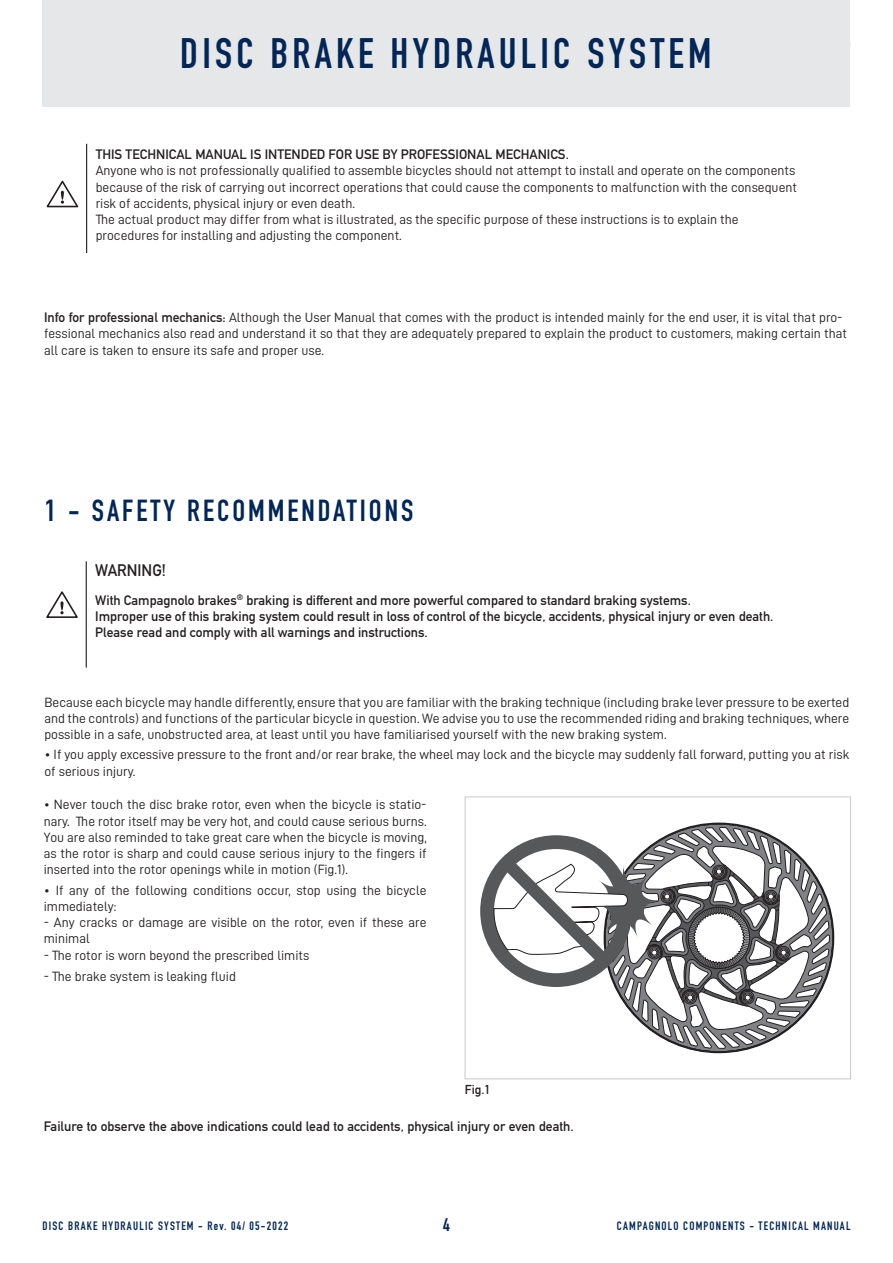
<style>
.page{position:relative;width:893px;height:1263px;background:#fff}
.page>*{position:absolute;margin:0;border:0;box-sizing:border-box;transform-origin:0 0}
.Normale{font:700 42px "DIN Condensed";letter-spacing:.1em;color:#022656}
.Normale-2{font:700 30px "DIN Condensed";letter-spacing:.1em;color:#022656}
.t1{font:700 18px "DIN Condensed";color:#022656}
.t2{font:700 16.5px "DIN Alternate";color:#231f20;scale:.95 1}
.Normale-3{font:13.5px/16.2px "D DIN";color:#231f20}
.Normale-4{font:700 13.5px "DIN Alternate";color:#231f20}
.t3{font:700 12.75px "DIN Alternate";color:#231f20}
.t4{font:700 12px "DIN Condensed";letter-spacing:.1em;color:#022656}
.s1{font-family:"DIN Alternate";font-weight:700}
</style>
<div class="page">
<div style="left:43px;top:0;width:807px;height:106px;background:#e6e7e9"></div>
<hr style="left:86px;top:144px;width:1px;height:109px;background:#231f20">
<hr style="left:86px;top:561px;width:1px;height:107px;background:#231f20">
<svg style="left:47px;top:181px;width:32px;height:27px"></svg>
<svg style="left:46px;top:591px;width:32px;height:27px"></svg>
<div style="left:465px;top:797px;width:386px;height:282px;border:1px solid #c7c8ca"></div>
<svg style="left:627px;top:823px;width:207px;height:230px"></svg>
<svg style="left:480px;top:835px;width:314px;height:173px"></svg>
<p class="Normale" style="left:180px;top:25px;width:533px">DISC BRAKE HYDRAULIC SYSTEM</p>
<p class="Normale-4" style="left:96px;top:144px;width:475px">THIS TECHNICAL MANUAL IS INTENDED FOR USE BY PROFESSIONAL MECHANICS.</p>
<p class="Normale-3" style="left:96px;top:162px;width:703px">Anyone who is not professionally qualified to assemble bicycles should not attempt to install and operate on the components because of the risk of carrying out incorrect operations that could cause the components to malfunction with the consequent risk of accidents, physical injury or even death.</p>
<p class="Normale-3" style="left:96px;top:211px;width:644px">The actual product may differ from what is illustrated, as the specific purpose of these instructions is to explain the procedures for installing and adjusting the component.</p>
<p class="Normale-3" style="left:44px;top:309px;width:805px"><span class="s1">Info for professional mechanics:</span> Although the User Manual that comes with the product is intended mainly for the end user, it is vital that pro&shy;fessional mechanics also read and understand it so that they are adequately prepared to explain the product to customers, making certain that all care is taken to ensure its safe and proper use.</p>
<p class="Normale-2" style="left:45px;top:490px;width:370px">1 - SAFETY RECOMMENDATIONS</p>
<p class="t2" style="left:95px;top:558px;width:76px">WARNING!</p>
<p class="Normale-4" style="left:95px;top:590px;width:597px">With Campagnolo brakes<sup>®</sup> braking is different and more powerful compared to standard braking systems.</p>
<p class="Normale-4" style="left:95px;top:606px;width:680px">Improper use of this braking system could result in loss of control of the bicycle, accidents, physical injury or even death.</p>
<p class="Normale-4" style="left:95px;top:622px;width:334px">Please read and comply with all warnings and instructions.</p>
<p class="Normale-3" style="left:44px;top:693px;width:806px;text-align:justify">Because each bicycle may handle differently, ensure that you are familiar with the braking technique (including brake lever pressure to be exerted and the controls) and functions of the particular bicycle in question. We advise you to use the recommended riding and braking techniques, where possible in a safe, unobstructed area, at least until you have familiarised yourself with the new braking system.</p>
<p class="Normale-3" style="left:44px;top:746px;width:807px">• If you apply excessive pressure to the front and/or rear brake, the wheel may lock and the bicycle may suddenly fall forward, putting you at risk of serious injury.</p>
<p class="Normale-3" style="left:44px;top:796px;width:384px;text-align:justify">• Never touch the disc brake rotor, even when the bicycle is statio&shy;nary. The rotor itself may be very hot, and could cause serious burns.<br>You are also reminded to take great care when the bicycle is moving, as the rotor is sharp and could cause serious injury to the fingers if inserted into the rotor openings while in motion (Fig.1).</p>
<p class="Normale-3" style="left:44px;top:882px;width:384px">• If any of the following conditions occur, stop using the bicycle immediately:</p>
<p class="Normale-3" style="left:44px;top:914px;width:384px">- Any cracks or damage are visible on the rotor, even if these are minimal</p>
<p class="Normale-3" style="left:44px;top:946px;width:267px">- The rotor is worn beyond the prescribed limits</p>
<p class="Normale-3" style="left:44px;top:967px;width:194px">- The brake system is leaking fluid</p>
<p class="t3" style="left:465px;top:1080px;width:27px">Fig.1</p>
<p class="Normale-4" style="left:44px;top:1116px;width:531px">Failure to observe the above indications could lead to accidents, physical injury or even death.</p>
<p class="t4" style="left:43px;top:1217px;width:247px">DISC BRAKE HYDRAULIC SYSTEM - Rev. 04/ 05-2022</p>
<h3 class="t1" style="left:443px;top:1213px;width:8px">4</h3>
<p class="t4" style="left:617px;top:1217px;width:235px">CAMPAGNOLO COMPONENTS - TECHNICAL MANUAL</p>
</div>
